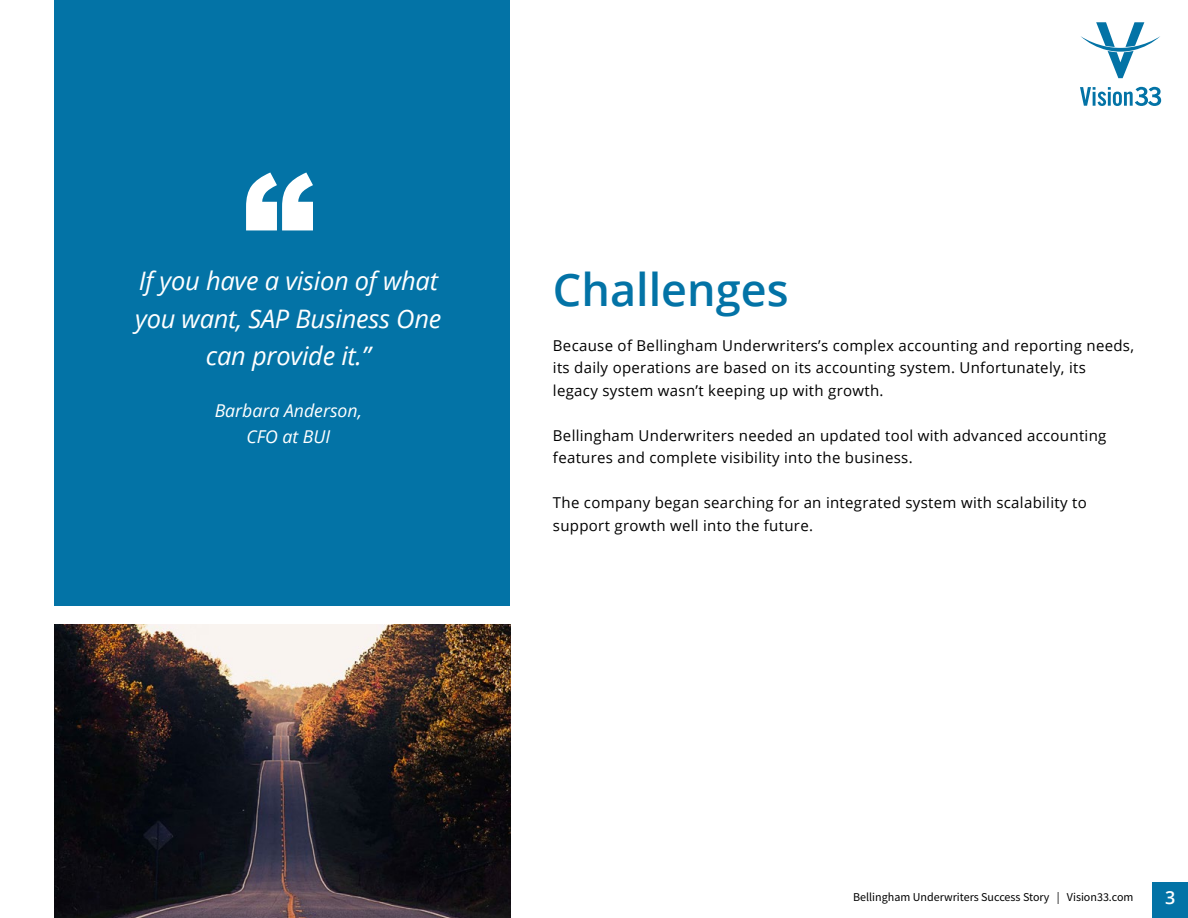
<style>
.page{position:relative;width:1188px;height:918px;background:#fff}
.page>*{position:absolute;margin:0;border:0;box-sizing:border-box;transform-origin:0 0}
.t1{font:900 145.5px "Arial";color:#fff}
.t2{font:600 45px "Open Sans";color:#0373a6}
.t3{font:italic 25.5px/37.5px "Open Sans";letter-spacing:-.01em;color:#fff;text-align:center}
.t4{font:600 18px "Open Sans";color:#fff}
.t5{font:italic 17.7px/25.8px "Open Sans";color:#fff;text-align:center}
.t6{font:15px/22.5px "Open Sans";letter-spacing:.02em;color:#000}
.t7{font:12px "Source Sans Pro";color:#000}
</style>
<div class="page">
<div style="left:1152px;top:882px;width:36px;height:36px;background:#0373a6"></div>
<svg style="left:1081px;top:22px;width:79px;height:56px"></svg>
<svg style="left:1080px;top:87px;width:81px;height:19px"></svg>
<img style="left:54px;top:624px;width:456px;height:294px">
<div style="left:54px;top:0;width:456px;height:606px;background:#0373a6"></div>
<h1 class="t1" style="left:242px;top:121px;width:74px">“</h1>
<h3 class="t3" style="left:135px;top:262px;width:308px">If you have a vision of what you want, SAP Business One can provide it.”</h3>
<p class="t5" style="left:215px;top:397px;width:149px">Barbara Anderson,<br>CFO at BUI</p>
<h2 class="t2" style="left:553px;top:259px;width:237px">Challenges</h2>
<p class="t6" style="left:553px;top:334px;width:583px">Because of Bellingham Underwriters’s complex accounting and reporting needs, its daily operations are based on its accounting system. Unfortunately, its legacy system wasn’t keeping up with growth.</p>
<p class="t6" style="left:553px;top:424px;width:555px">Bellingham Underwriters needed an updated tool with advanced accounting features and complete visibility into the business.</p>
<p class="t6" style="left:553px;top:491px;width:535px">The company began searching for an integrated system with scalability to support growth well into the future.</p>
<p class="t7" style="left:853px;top:889px;width:282px">Bellingham Underwriters Success Story | Vision33.com</p>
<p class="t4" style="left:1165px;top:885px;width:12px">3</p>
</div>
